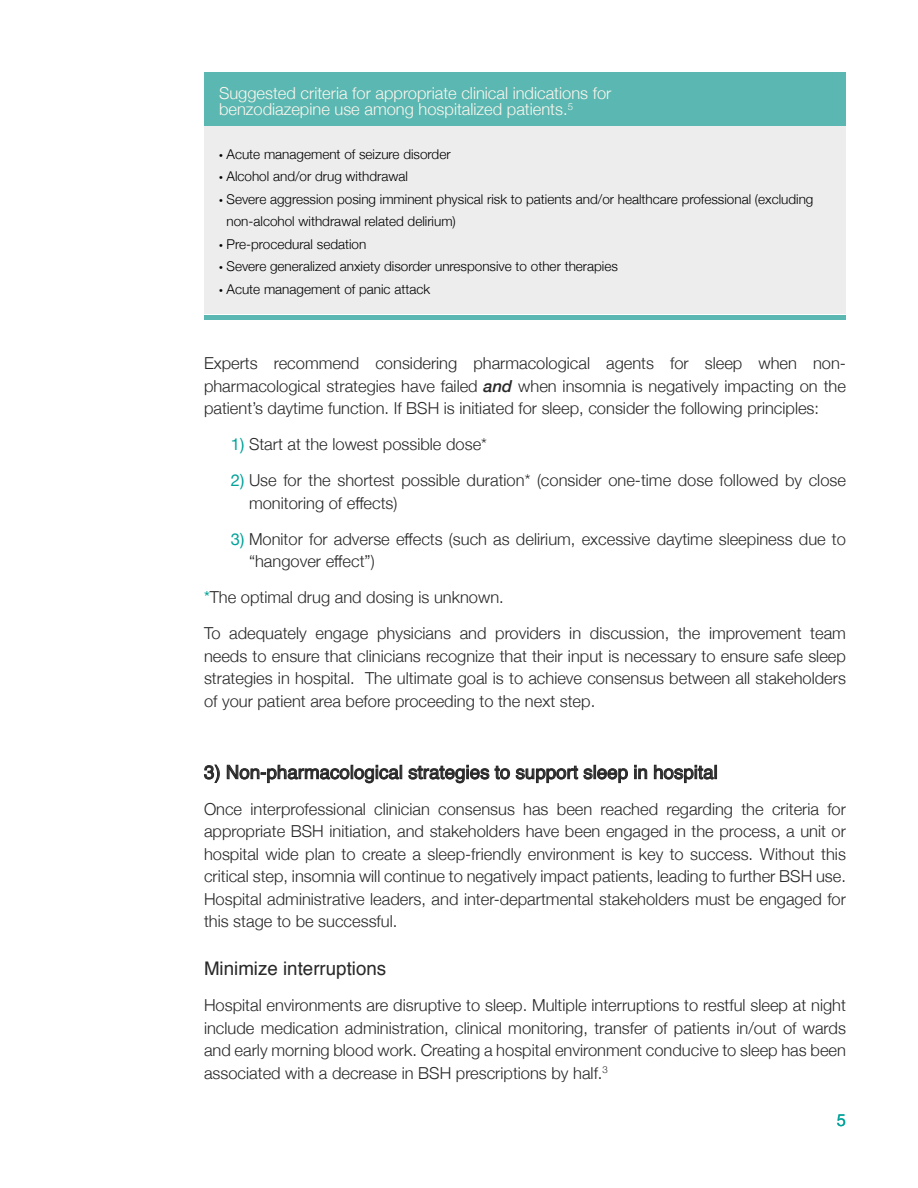
<style>
.page{position:relative;width:918px;height:1188px;background:#fff}
.page>*{position:absolute;margin:0;border:0;box-sizing:border-box;transform-origin:0 0}
.t1{font:18.75px "Helvetica";color:#282828}
.t2{font:300 16.5px/22.5px "Helvetica Neue";color:#282828;text-align:justify}
.t3{font:300 16.5px/16.5px "Helvetica Neue";color:#fbf6ed}
.t4{font:16.5px "Helvetica Neue";color:#00a299}
.t5{font:300 13.5px/22.5px "Helvetica Neue";color:#000}
.s1{font-family:"Myriad Pro";font-weight:400}
.s2{font-weight:500;font-style:italic}
.s3{font-weight:400;color:#00a299}
</style>
<div class="page">
<svg style="left:204px;top:764px;width:16px;height:19px"></svg>
<svg style="left:227px;top:764px;width:175px;height:20px"></svg>
<svg style="left:408px;top:765px;width:220px;height:19px"></svg>
<svg style="left:634px;top:765px;width:14px;height:14px"></svg>
<svg style="left:654px;top:764px;width:63px;height:19px"></svg>
<div style="left:204px;top:72px;width:642px;height:54px;background:#5ab7b2"></div>
<div style="left:204px;top:126px;width:642px;height:187px;background:#ededed"></div>
<hr style="left:204px;top:315px;width:642px;height:4px;background:#5ab7b2">
<p class="t3" style="left:219px;top:83px;width:394px">Suggested criteria for appropriate clinical indications for benzodiazepine use among hospitalized patients.<sup>5</sup></p>
<p class="t5" style="left:219px;top:142px;width:233px"><span class="s1">•</span> Acute management of seizure disorder</p>
<p class="t5" style="left:219px;top:164px;width:190px"><span class="s1">•</span> Alcohol and/or drug withdrawal</p>
<p class="t5" style="left:227px;top:187px;width:588px;text-indent:-8px"><span class="s1">•</span> Severe aggression posing imminent physical risk to patients and/or healthcare professional (excluding non-alcohol withdrawal related delirium)</p>
<p class="t5" style="left:219px;top:232px;width:149px"><span class="s1">•</span> Pre-procedural sedation</p>
<p class="t5" style="left:219px;top:254px;width:400px"><span class="s1">•</span> Severe generalized anxiety disorder unresponsive to other therapies</p>
<p class="t5" style="left:219px;top:277px;width:213px"><span class="s1">•</span> Acute management of panic attack</p>
<p class="t2" style="left:204px;top:351px;width:644px">Experts recommend considering pharmacological agents for sleep when non&shy;pharmacological strategies have failed <span class="s2">and</span> when insomnia is negatively impacting on the patient’s daytime function. If BSH is initiated for sleep, consider the following principles:</p>
<p class="t2" style="left:231px;top:432px;width:258px"><span class="s3">1)</span> Start at the lowest possible dose*</p>
<p class="t2" style="left:249px;top:468px;width:598px;text-indent:-18px"><span class="s3">2)</span> Use for the shortest possible duration* (consider one-time dose followed by close monitoring of effects)</p>
<p class="t2" style="left:249px;top:526px;width:598px;text-indent:-18px"><span class="s3">3)</span> Monitor for adverse effects (such as delirium, excessive daytime sleepiness due to “hangover effect”)</p>
<p class="t2" style="left:204px;top:578px;width:644px;line-height:36px"><span class="s3">*</span>The optimal drug and dosing is unknown.<br>To adequately engage physicians and providers in discussion, the improvement team</p>
<p class="t2" style="left:204px;top:643px;width:643px">needs to ensure that clinicians recognize that their input is necessary to ensure safe sleep strategies in hospital. The ultimate goal is to achieve consensus between all stakeholders of your patient area before proceeding to the next step.</p>
<p class="t1" style="left:204px;top:758px;width:515px">3) Non-pharmacological strategies to support sleep in hospital</p>
<p class="t2" style="left:204px;top:796px;width:644px">Once interprofessional clinician consensus has been reached regarding the criteria for appropriate BSH initiation, and stakeholders have been engaged in the process, a unit or hospital wide plan to create a sleep-friendly environment is key to success. Without this critical step, insomnia will continue to negatively impact patients, leading to further BSH use.<br>Hospital administrative leaders, and inter-departmental stakeholders must be engaged for this stage to be successful.</p>
<p class="t1" style="left:204px;top:954px;width:184px">Minimize interruptions</p>
<p class="t2" style="left:204px;top:993px;width:644px">Hospital environments are disruptive to sleep. Multiple interruptions to restful sleep at night include medication administration, clinical monitoring, transfer of patients in/out of wards and early morning blood work. Creating a hospital environment conducive to sleep has been associated with a decrease in BSH prescriptions by half.<sup>3</sup></p>
<p class="t4" style="left:837px;top:1108px;width:11px">5</p>
</div>
